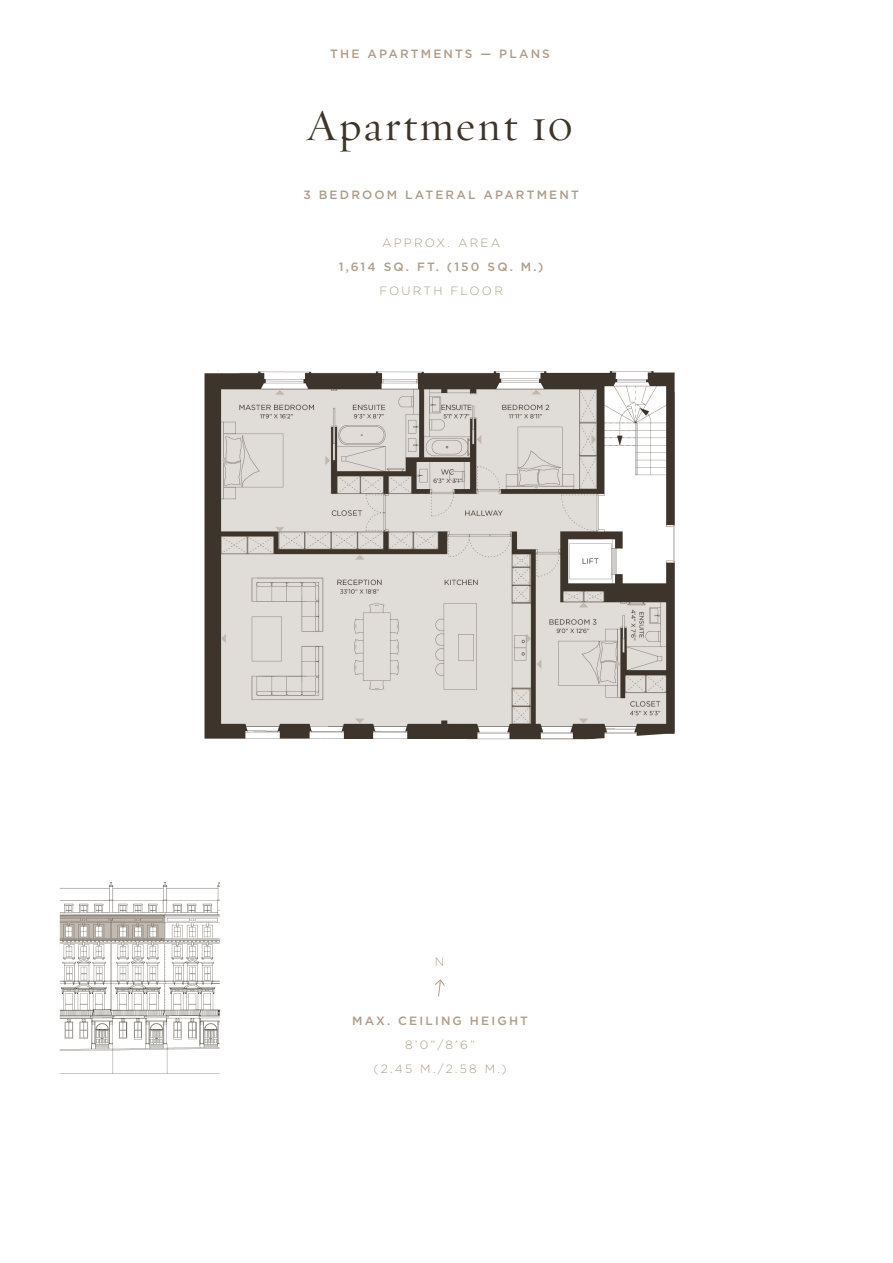
<style>
.page{position:relative;width:893px;height:1263px;background:#fff}
.page>*{position:absolute;margin:0;border:0;box-sizing:border-box;transform-origin:0 0}
.Floor_plan_headers{font:45px "Requiem Display HTF Roman";letter-spacing:.05em;color:#3d352b}
.t1{font:300 12px/24px "Gotham";letter-spacing:.18em;color:#b09d8a;text-align:center}
.t2{font:500 12px "Gotham";letter-spacing:.18em;color:#b09d8a}
.s1{font-weight:500}
</style>
<div class="page">
<img style="left:59px;top:370px;width:616px;height:704px">
<p class="t2" style="left:330px;top:47px;width:221px">THE APARTMENTS — PLANS</p>
<p class="Floor_plan_headers" style="left:307px;top:99px;width:268px">Apartment 10</p>
<p class="t2" style="left:303px;top:188px;width:277px">3 BEDROOM LATERAL APARTMENT</p>
<p class="t1" style="left:339px;top:231px;width:206px">APPROX. AREA<br><span class="s1">1,614 SQ. FT. (150 SQ. M.)<br></span>FOURTH FLOOR</p>
<p class="t1" style="left:435px;top:950px;width:11px">N</p>
<p class="t2" style="left:352px;top:1013px;width:177px">MAX. CEILING HEIGHT</p>
<p class="t1" style="left:405px;top:1032px;width:71px">8’0”/8’6”</p>
<p class="t1" style="left:373px;top:1056px;width:135px">(2.45 M./2.58 M.)</p>
</div>
